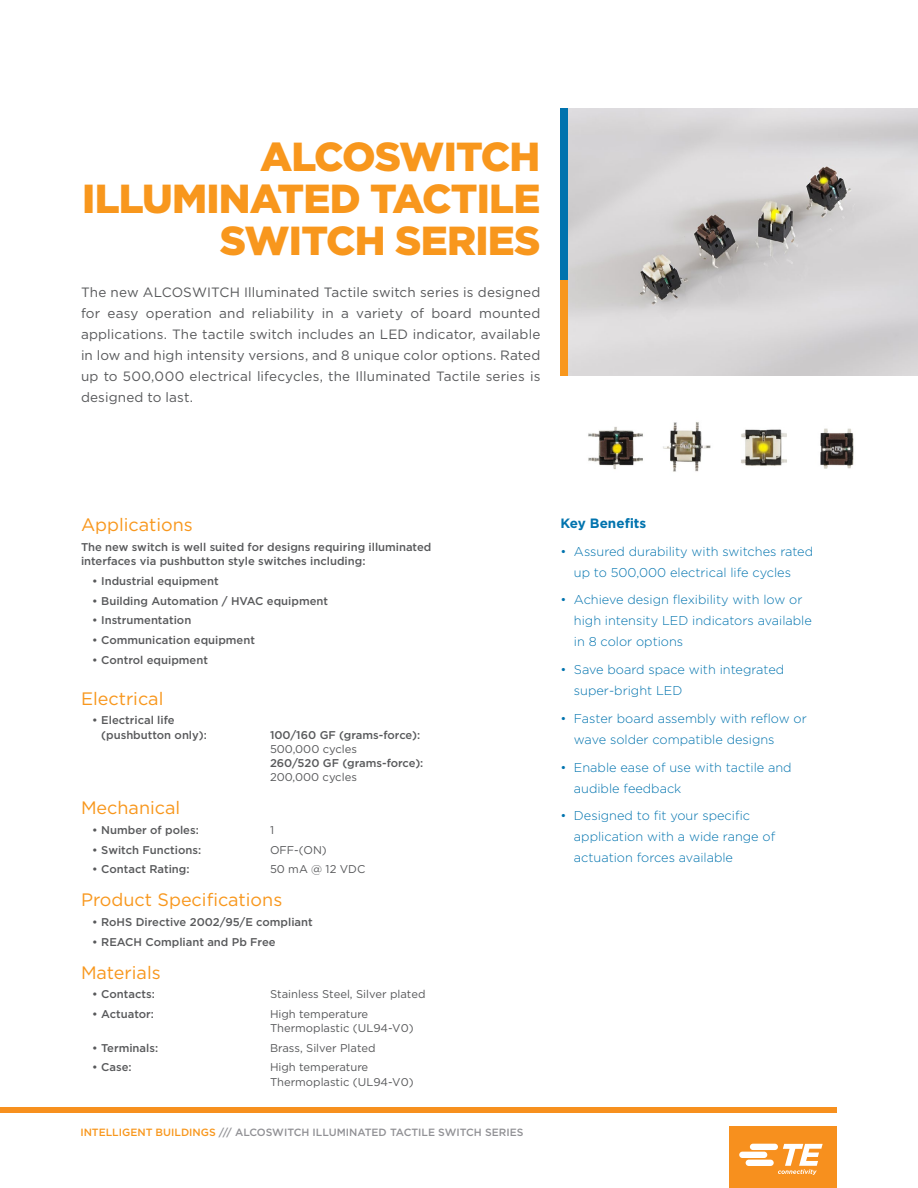
<style>
.page{position:relative;width:918px;height:1188px;background:#fff}
.page>*{position:absolute;margin:0;border:0;box-sizing:border-box;transform-origin:0 0}
.Orange_BODY_HEADINGS{font:900 40.5px/42px "Gotham";letter-spacing:-.02em;color:#f8971d;text-align:right}
.Orange_BODY_HEADINGS-2{font:18px "Gotham";color:#f8971d}
.TEXT_UNDER_BLUE_HEAD{font:13.5px/21px "Gotham";letter-spacing:.01em;color:#58595b;text-align:justify}
.KEY_FEATURE__TITLE{font:700 13.5px "Gotham";color:#0073ae}
.t1{font:300 12.75px/21px "Gotham";color:#0073ae}
.BLUE_BULLET_TEXT{font:500 11.25px/14.2px "Gotham";color:#58595b}
.t2{font:11.25px/14.2px "Gotham";color:#58595b}
.t3{font:500 10.5px "Gotham";color:#919195}
.s1{font-weight:400}
.s2{color:#f8971d}
</style>
<div class="page">
<img style="left:568px;top:108px;width:350px;height:268px">
<div style="left:560px;top:280px;width:8px;height:96px;background:#f8971d"></div>
<div style="left:560px;top:108px;width:8px;height:172px;background:#0073ae"></div>
<div style="left:0;top:1107px;width:837px;height:6px;background:#f7901e"></div>
<div style="left:729px;top:1126px;width:108px;height:62px;background:#f7901e"></div>
<svg style="left:739px;top:1144px;width:84px;height:31px"></svg>
<img style="left:820px;top:428px;width:34px;height:41px">
<img style="left:741px;top:429px;width:46px;height:37px">
<img style="left:663px;top:422px;width:48px;height:50px">
<img style="left:588px;top:427px;width:55px;height:43px">
<p class="Orange_BODY_HEADINGS" style="left:82px;top:135px;width:460px">ALCOSWITCH<br>ILLUMINATED TACTILE<br>SWITCH SERIES</p>
<p class="TEXT_UNDER_BLUE_HEAD" style="left:81px;top:281px;width:461px">The new ALCOSWITCH Illuminated Tactile switch series is designed for easy operation and reliability in a variety of board mounted applications. The tactile switch includes an LED indicator, available in low and high intensity versions, and 8 unique color options. Rated up to 500,000 electrical lifecycles, the Illuminated Tactile series is designed to last.</p>
<p class="Orange_BODY_HEADINGS-2" style="left:81px;top:513px;width:113px">Applications</p>
<p class="BLUE_BULLET_TEXT" style="left:81px;top:540px;width:352px">The new switch is well suited for designs requiring illuminated interfaces via pushbutton style switches including:</p>
<p class="BLUE_BULLET_TEXT" style="left:92px;top:574px;width:128px">• Industrial equipment</p>
<p class="BLUE_BULLET_TEXT" style="left:92px;top:593px;width:237px">• Building Automation / HVAC equipment</p>
<p class="BLUE_BULLET_TEXT" style="left:92px;top:613px;width:101px">• Instrumentation</p>
<p class="BLUE_BULLET_TEXT" style="left:92px;top:633px;width:164px">• Communication equipment</p>
<p class="BLUE_BULLET_TEXT" style="left:92px;top:652px;width:117px">• Control equipment</p>
<p class="Orange_BODY_HEADINGS-2" style="left:81px;top:687px;width:84px">Electrical</p>
<p class="BLUE_BULLET_TEXT" style="left:101px;top:713px;width:107px;text-indent:-9px">• Electrical life (pushbutton only):</p>
<p class="BLUE_BULLET_TEXT" style="left:270px;top:727px;width:155px">100/160 GF (grams-force):<br><span class="s1">500,000 cycles<br></span>260/520 GF (grams-force):<br><span class="s1">200,000 cycles</span></p>
<p class="Orange_BODY_HEADINGS-2" style="left:81px;top:796px;width:101px">Mechanical</p>
<p class="BLUE_BULLET_TEXT" style="left:92px;top:823px;width:108px">• Number of poles:</p>
<p class="t2" style="left:270px;top:823px;width:6px">1</p>
<p class="BLUE_BULLET_TEXT" style="left:92px;top:842px;width:110px">• Switch Functions:</p>
<p class="t2" style="left:270px;top:842px;width:58px">OFF-(ON)</p>
<p class="BLUE_BULLET_TEXT" style="left:92px;top:862px;width:99px">• Contact Rating:</p>
<p class="t2" style="left:270px;top:862px;width:97px">50 mA @ 12 VDC</p>
<p class="Orange_BODY_HEADINGS-2" style="left:81px;top:888px;width:203px">Product Specifications</p>
<p class="BLUE_BULLET_TEXT" style="left:92px;top:915px;width:222px">• RoHS Directive 2002/95/E compliant</p>
<p class="BLUE_BULLET_TEXT" style="left:92px;top:934px;width:185px">• REACH Compliant and Pb Free</p>
<p class="Orange_BODY_HEADINGS-2" style="left:81px;top:961px;width:81px">Materials</p>
<p class="BLUE_BULLET_TEXT" style="left:92px;top:987px;width:64px">• Contacts:</p>
<p class="t2" style="left:270px;top:987px;width:157px">Stainless Steel, Silver plated</p>
<p class="BLUE_BULLET_TEXT" style="left:92px;top:1007px;width:63px">• Actuator:</p>
<p class="t2" style="left:270px;top:1006px;width:145px">High temperature<br>Thermoplastic (UL94-V0)</p>
<p class="BLUE_BULLET_TEXT" style="left:92px;top:1040px;width:67px">• Terminals:</p>
<p class="t2" style="left:270px;top:1040px;width:107px">Brass, Silver Plated</p>
<p class="BLUE_BULLET_TEXT" style="left:92px;top:1060px;width:41px">• Case:</p>
<p class="t2" style="left:270px;top:1060px;width:145px">High temperature<br>Thermoplastic (UL94-V0)</p>
<p class="t3" style="left:80px;top:1126px;width:445px"><span class="s2">INTELLIGENT BUILDINGS</span> /// ALCOSWITCH ILLUMINATED TACTILE SWITCH SERIES</p>
<p class="KEY_FEATURE__TITLE" style="left:560px;top:514px;width:87px">Key Benefits</p>
<p class="t1" style="left:574px;top:540px;width:241px;text-indent:-14px">• Assured durability with switches rated up to 500,000 electrical life cycles</p>
<p class="t1" style="left:574px;top:589px;width:240px;text-indent:-14px">• Achieve design flexibility with low or high intensity LED indicators available in 8 color options</p>
<p class="t1" style="left:574px;top:659px;width:212px;text-indent:-14px">• Save board space with integrated super-bright LED</p>
<p class="t1" style="left:574px;top:707px;width:234px;text-indent:-14px">• Faster board assembly with reflow or wave solder compatible designs</p>
<p class="t1" style="left:574px;top:756px;width:219px;text-indent:-14px">• Enable ease of use with tactile and audible feedback</p>
<p class="t1" style="left:574px;top:805px;width:203px;text-indent:-14px">• Designed to fit your specific application with a wide range of actuation forces available</p>
</div>
